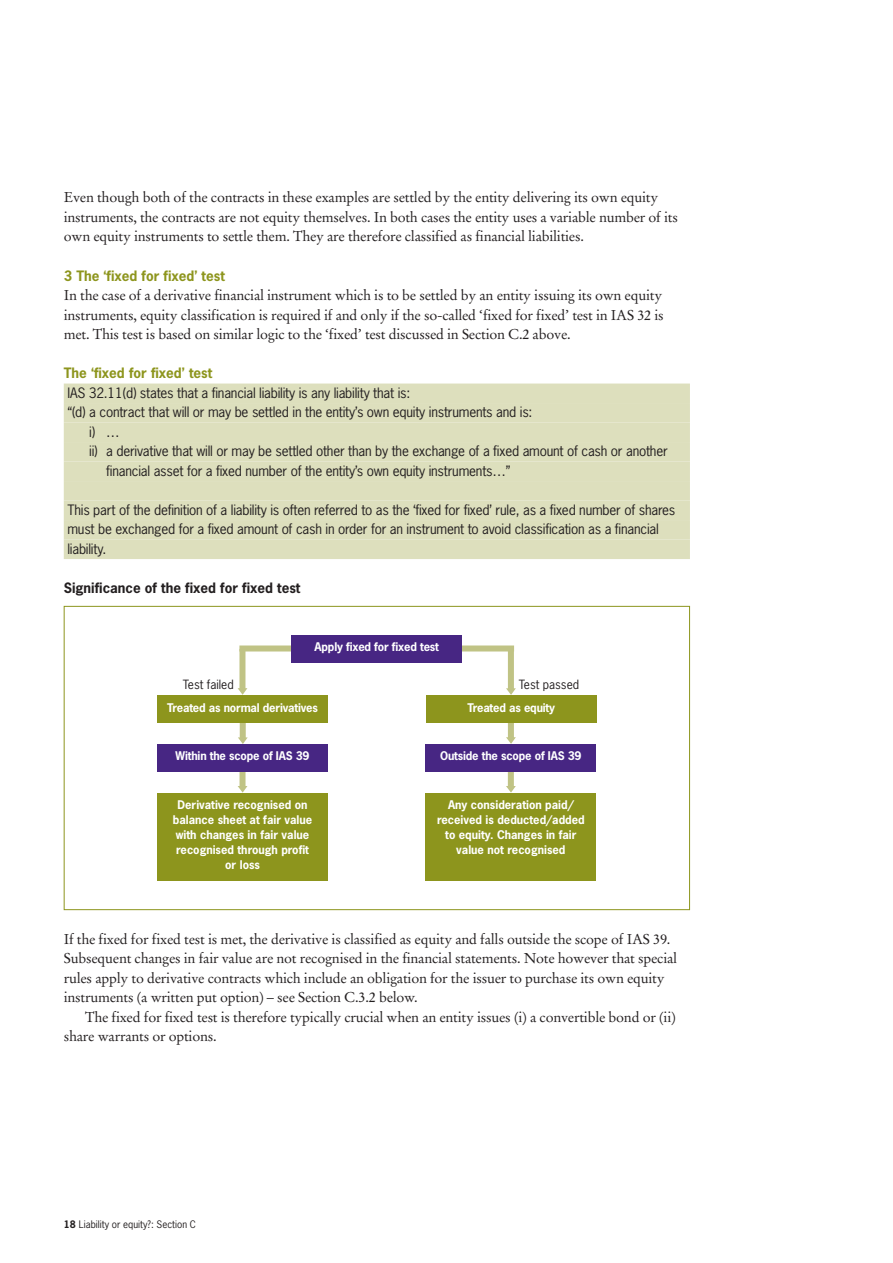
<style>
.page{position:relative;width:893px;height:1263px;background:#fff}
.page>*{position:absolute;margin:0;border:0;box-sizing:border-box;transform-origin:0 0}
.t1{font:14.25px/19.5px "Stempel Garamond";letter-spacing:-.015em;color:#231f20}
.t2{font:13.5px/19.5px "News Gothic";letter-spacing:-.015em;color:#231f20}
.t3{font:700 13.5px "News Gothic";color:#8d951d}
.t4{font:700 13.5px "News Gothic";color:#231f20}
.t5{font:12px "News Gothic";color:#231f20}
.t6{font:700 11.25px/15px "News Gothic";color:#fff;text-align:center}
.t7{font:9.75px "News Gothic";color:#231f20}
.s1{font-weight:700}
</style>
<div class="page">
<div style="left:508px;top:747px;width:6px;height:41px;background:#c0c385"></div>
<svg style="left:506px;top:786px;width:10px;height:7px"></svg>
<div style="left:508px;top:698px;width:6px;height:41px;background:#c0c385"></div>
<svg style="left:506px;top:737px;width:10px;height:7px"></svg>
<svg style="left:238px;top:688px;width:9px;height:7px"></svg>
<div style="left:240px;top:747px;width:6px;height:41px;background:#c0c385"></div>
<svg style="left:238px;top:786px;width:9px;height:7px"></svg>
<div style="left:240px;top:698px;width:6px;height:41px;background:#c0c385"></div>
<svg style="left:238px;top:737px;width:10px;height:7px"></svg>
<div style="left:64px;top:383px;width:626px;height:20px;background:#dddfbd"></div>
<div style="left:64px;top:403px;width:626px;height:19px;background:#dddfbd"></div>
<div style="left:64px;top:422px;width:626px;height:20px;background:#dddfbd"></div>
<div style="left:64px;top:442px;width:626px;height:19px;background:#dddfbd"></div>
<div style="left:64px;top:461px;width:626px;height:20px;background:#dddfbd"></div>
<div style="left:64px;top:481px;width:626px;height:19px;background:#dddfbd"></div>
<div style="left:64px;top:500px;width:626px;height:20px;background:#dddfbd"></div>
<div style="left:64px;top:520px;width:626px;height:19px;background:#dddfbd"></div>
<div style="left:64px;top:539px;width:626px;height:20px;background:#dddfbd"></div>
<div style="left:239px;top:645px;width:275px;height:6px;background:#c0c385"></div>
<div style="left:292px;top:635px;width:170px;height:27px;background:#472683"></div>
<div style="left:426px;top:695px;width:170px;height:28px;background:#8d951d"></div>
<div style="left:239px;top:649px;width:6px;height:41px;background:#c0c385"></div>
<div style="left:157px;top:695px;width:171px;height:28px;background:#8d951d"></div>
<div style="left:158px;top:744px;width:170px;height:28px;background:#472683"></div>
<div style="left:426px;top:744px;width:170px;height:28px;background:#472683"></div>
<div style="left:158px;top:793px;width:170px;height:87px;background:#8d951d"></div>
<div style="left:426px;top:793px;width:170px;height:87px;background:#8d951d"></div>
<div style="left:508px;top:649px;width:6px;height:41px;background:#c0c385"></div>
<svg style="left:506px;top:688px;width:10px;height:7px"></svg>
<p class="t1" style="left:64px;top:189px;width:616px">Even though both of the contracts in these examples are settled by the entity delivering its own equity instruments, the contracts are not equity themselves. In both cases the entity uses a variable number of its own equity instruments to settle them. They are therefore classified as financial liabilities.</p>
<p class="t3" style="left:64px;top:268px;width:163px">3 The ‘fixed for fixed’ test</p>
<p class="t1" style="left:64px;top:287px;width:602px;text-align:justify">In the case of a derivative financial instrument which is to be settled by an entity issuing its own equity instruments, equity classification is required if and only if the so-called ‘fixed for fixed’ test in IAS 32 is met. This test is based on similar logic to the ‘fixed’ test discussed in Section C.2 above.</p>
<p class="t3" style="left:64px;top:365px;width:150px">The ‘fixed for fixed’ test</p>
<p class="t2" style="left:67px;top:383px;width:344px">IAS 32.11(d) states that a financial liability is any liability that is:</p>
<p class="t2" style="left:67px;top:403px;width:466px">“(d) a contract that will or may be settled in the entity’s own equity instruments and is:</p>
<p class="t2" style="left:89px;top:422px;width:32px">i) …</p>
<p class="t2" style="left:89px;top:442px;width:580px">ii) a derivative that will or may be settled other than by the exchange of a fixed amount of cash or another</p>
<p class="t2" style="left:106px;top:461px;width:406px">financial asset for a fixed number of the entity’s own equity instruments…”</p>
<p class="t2" style="left:67px;top:500px;width:609px">This part of the definition of a liability is often referred to as the ‘fixed for fixed’ rule, as a fixed number of shares must be exchanged for a fixed amount of cash in order for an instrument to avoid classification as a financial liability.</p>
<p class="t4" style="left:64px;top:580px;width:238px">Significance of the fixed for fixed test</p>
<p class="t6" style="left:315px;top:640px;width:126px">Apply fixed for fixed test</p>
<p class="t5" style="left:183px;top:677px;width:52px">Test failed</p>
<p class="t5" style="left:519px;top:677px;width:62px">Test passed</p>
<p class="t6" style="left:167px;top:700px;width:152px">Treated as normal derivatives</p>
<p class="t6" style="left:176px;top:749px;width:135px">Within the scope of IAS 39</p>
<p class="t6" style="left:440px;top:749px;width:143px">Outside the scope of IAS 39</p>
<p class="t6" style="left:173px;top:798px;width:141px">Derivative recognised on balance sheet at fair value with changes in fair value recognised through profit or loss</p>
<p class="t6" style="left:437px;top:798px;width:149px">Any consideration paid/ received is deducted/added to equity. Changes in fair value not recognised</p>
<p class="t6" style="left:467px;top:700px;width:89px">Treated as equity</p>
<p class="t1" style="left:64px;top:930px;width:615px">If the fixed for fixed test is met, the derivative is classified as equity and falls outside the scope of IAS 39.<br>Subsequent changes in fair value are not recognised in the financial statements. Note however that special rules apply to derivative contracts which include an obligation for the issuer to purchase its own equity instruments (a written put option) – see Section C.3.2 below.</p>
<p class="t1" style="left:64px;top:1008px;width:613px;text-indent:21px">The fixed for fixed test is therefore typically crucial when an entity issues (i) a convertible bond or (ii) share warrants or options.</p>
<p class="t7" style="left:64px;top:1219px;width:134px"><span class="s1">18</span> Liability or equity?: Section C</p>
</div>
